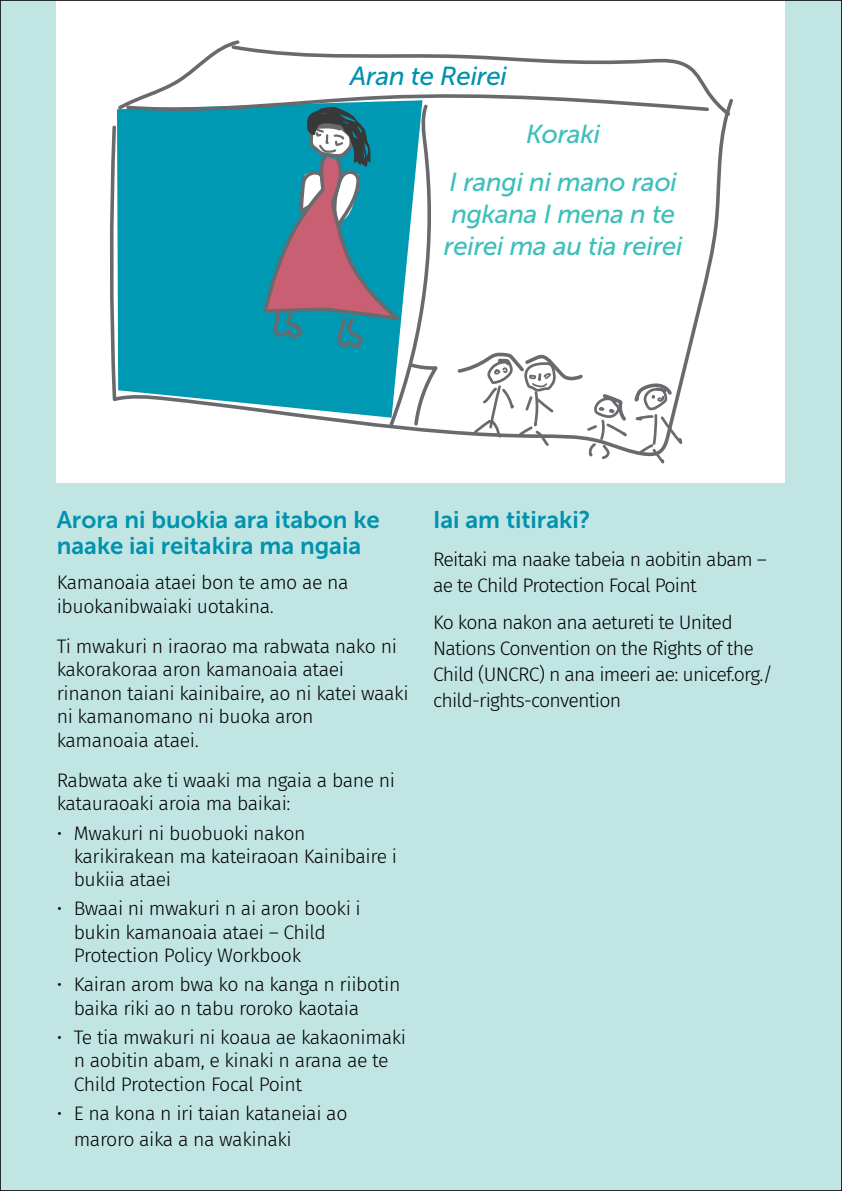
<style>
.page{position:relative;width:842px;height:1191px;background:#c1e5e2}
.page>*{position:absolute;margin:0;border:0;box-sizing:border-box;transform-origin:0 0}
.t1{font:italic 26px/48px "Museo Sans 500";letter-spacing:-.01em;color:#3ebfb9;text-align:center}
.t2{font:italic 26px "Museo Sans 500";letter-spacing:-.01em;color:#0092ae}
.t3{font:24px/26px "Museo Sans 700";color:#0092ae}
.t4{font:300 19.6px/23.4px "Fira Sans";letter-spacing:-.02em;color:#000}
</style>
<div class="page">
<div style="left:57px;top:0;width:728px;height:482px;background:#fff"></div>
<svg style="left:115px;top:40px;width:618px;height:424px"></svg>
<h1 class="t2" style="left:350px;top:62px;width:158px">Aran te Reirei</h1>
<h1 class="t1" style="left:450px;top:110px;width:229px">Koraki<br>I rangi ni mano raoi</h1>
<h1 class="t1" style="left:444px;top:198px;width:240px;line-height:32px;text-align:left">ngkana I mena n te reirei ma au tia reirei</h1>
<p class="t3" style="left:57px;top:507px;width:325px">Arora ni buokia ara itabon ke naake iai reitakira ma ngaia</p>
<p class="t4" style="left:57px;top:570px;width:293px">Kamanoaia ataei bon te amo ae na ibuokanibwaiaki uotakina.</p>
<p class="t4" style="left:57px;top:634px;width:353px">Ti mwakuri n iraorao ma rabwata nako ni kakorakoraa aron kamanoaia ataei rinanon taiani kainibaire, ao ni katei waaki ni kamanomano ni buoka aron kamanoaia ataei.</p>
<p class="t4" style="left:57px;top:768px;width:340px">Rabwata ake ti waaki ma ngaia a bane ni katauraoaki aroia ma baikai:</p>
<p class="t4" style="left:74px;top:821px;width:325px;text-indent:-17px">• Mwakuri ni buobuoki nakon karikirakean ma kateiraoan Kainibaire i bukiia ataei</p>
<p class="t4" style="left:74px;top:897px;width:289px;text-indent:-17px">• Bwaai ni mwakuri n ai aron booki i bukin kamanoaia ataei – Child<br>Protection Policy Workbook</p>
<p class="t4" style="left:74px;top:972px;width:328px;text-indent:-17px">• Kairan arom bwa ko na kanga n riibotin baika riki ao n tabu roroko kaotaia</p>
<p class="t4" style="left:74px;top:1025px;width:334px;text-indent:-17px">• Te tia mwakuri ni koaua ae kakaonimaki n aobitin abam, e kinaki n arana ae te<br>Child Protection Focal Point</p>
<p class="t4" style="left:74px;top:1099px;width:275px;line-height:26px;text-indent:-17px">• E na kona n iri taian kataneiai ao maroro aika a na wakinaki</p>
<p class="t3" style="left:433px;top:507px;width:159px">Iai am titiraki?</p>
<p class="t4" style="left:433px;top:546px;width:335px;line-height:26px">Reitaki ma naake tabeia n aobitin abam – ae te Child Protection Focal Point</p>
<p class="t4" style="left:433px;top:609px;width:342px;line-height:26px">Ko kona nakon ana aetureti te United Nations Convention on the Rights of the Child (UNCRC) n ana imeeri ae: unicef.org./ child-rights-convention</p>
</div>
